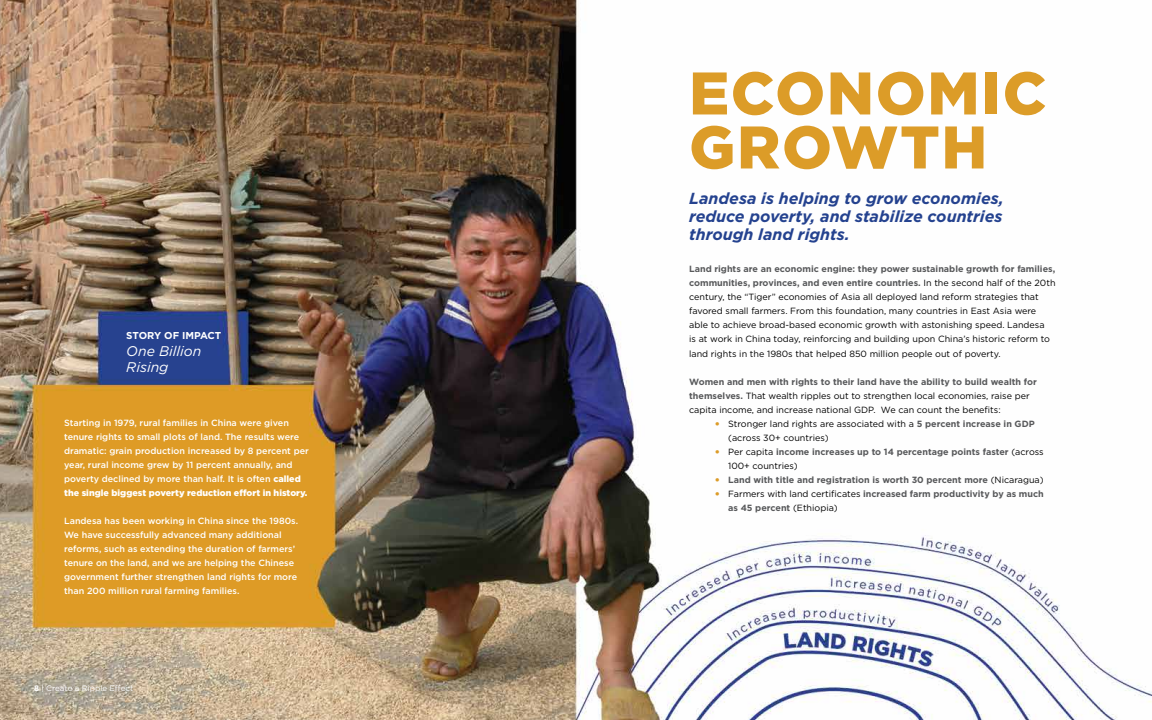
<style>
.page{position:relative;width:1152px;height:720px;background:#fff}
.page>*{position:absolute;margin:0;border:0;box-sizing:border-box;transform-origin:0 0}
.t1{font:900 60px/54px "Gotham";letter-spacing:.03em;color:#dc9c28}
.t2{font:italic 700 16px/18px "Gotham";color:#24428f;text-align:justify}
.t3{font:italic 14px/16.8px "Gotham";color:#fff}
.t4{font:700 10px "Gotham";letter-spacing:-.01em;color:#fff}
.t5{font:9px/14px "Gotham";color:#000}
.t6{font:500 9px/14px "Gotham";color:#fff}
.t7{font:700 9px/14px "Gotham";color:#58595b}
.t8{font:8px "Gotham";color:#fff}
.s1{font-weight:900}
.s2{font-weight:700}
.s3{font-weight:700;color:#58595b}
.s4{font-weight:900;color:#dc9c28}
.s5{font-weight:400;color:#000}
</style>
<div class="page">
<img style="left:0;top:0;width:1152px;height:720px">
<p class="t4" style="left:126px;top:331px;width:97px">STORY OF IMPACT</p>
<h3 class="t3" style="left:126px;top:343px;width:77px">One Billion<br>Rising</h3>
<p class="t6" style="left:64px;top:416px;width:246px">Starting in 1979, rural families in China were given tenure rights to small plots of land. The results were dramatic: grain production increased by 8 percent per year, rural income grew by 11 percent annually, and poverty declined by more than half. It is often <span class="s1">called the single biggest poverty reduction effort in history.</span></p>
<p class="t6" style="left:64px;top:514px;width:235px">Landesa has been working in China since the 1980s.<br>We have successfully advanced many additional reforms, such as extending the duration of farmers’ tenure on the land, and we are helping the Chinese government further strengthen land rights for more than 200 million rural farming families.</p>
<p class="t8" style="left:34px;top:685px;width:101px"><span class="s2">8</span> | Create a Ripple Effect</p>
<h1 class="t1" style="left:689px;top:69px;width:359px">ECONOMIC<br>GROWTH</h1>
<h2 class="t2" style="left:689px;top:191px;width:316px">Landesa is helping to grow economies, reduce poverty, and stabilize countries through land rights.</h2>
<p class="t5" style="left:689px;top:263px;width:368px"><span class="s3">Land rights are an economic engine: they power sustainable growth for families, communities, provinces, and even entire countries.</span> In the second half of the 20th century, the “Tiger” economies of Asia all deployed land reform strategies that favored small farmers. From this foundation, many countries in East Asia were able to achieve broad-based economic growth with astonishing speed. Landesa<br>is at work in China today, reinforcing and building upon China’s historic reform to land rights in the 1980s that helped 850 million people out of poverty.</p>
<p class="t5" style="left:689px;top:375px;width:349px"><span class="s3">Women and men with rights to their land have the ability to build wealth for themselves.</span> That wealth ripples out to strengthen local economies, raise per capita income, and increase national GDP. We can count the benefits:</p>
<p class="t5" style="left:728px;top:417px;width:308px;text-indent:-13px"><span class="s4">•</span> Stronger land rights are associated with a <span class="s3">5 percent increase in GDP </span>(across 30+ countries)</p>
<p class="t7" style="left:728px;top:445px;width:317px;text-indent:-13px"><span class="s4">•</span> <span class="s5">Per capita</span> income increases up to 14 percentage points faster <span class="s5">(across<br>100+ countries)</span></p>
<p class="t7" style="left:715px;top:473px;width:330px"><span class="s4">•</span> Land with title and registration is worth 30 percent more <span class="s5">(Nicaragua)</span></p>
<p class="t7" style="left:728px;top:487px;width:317px;text-indent:-13px"><span class="s4">•</span> <span class="s5">Farmers with land certificates</span> increased farm productivity by as much as 45 percent <span class="s5">(Ethiopia)</span></p>
</div>
